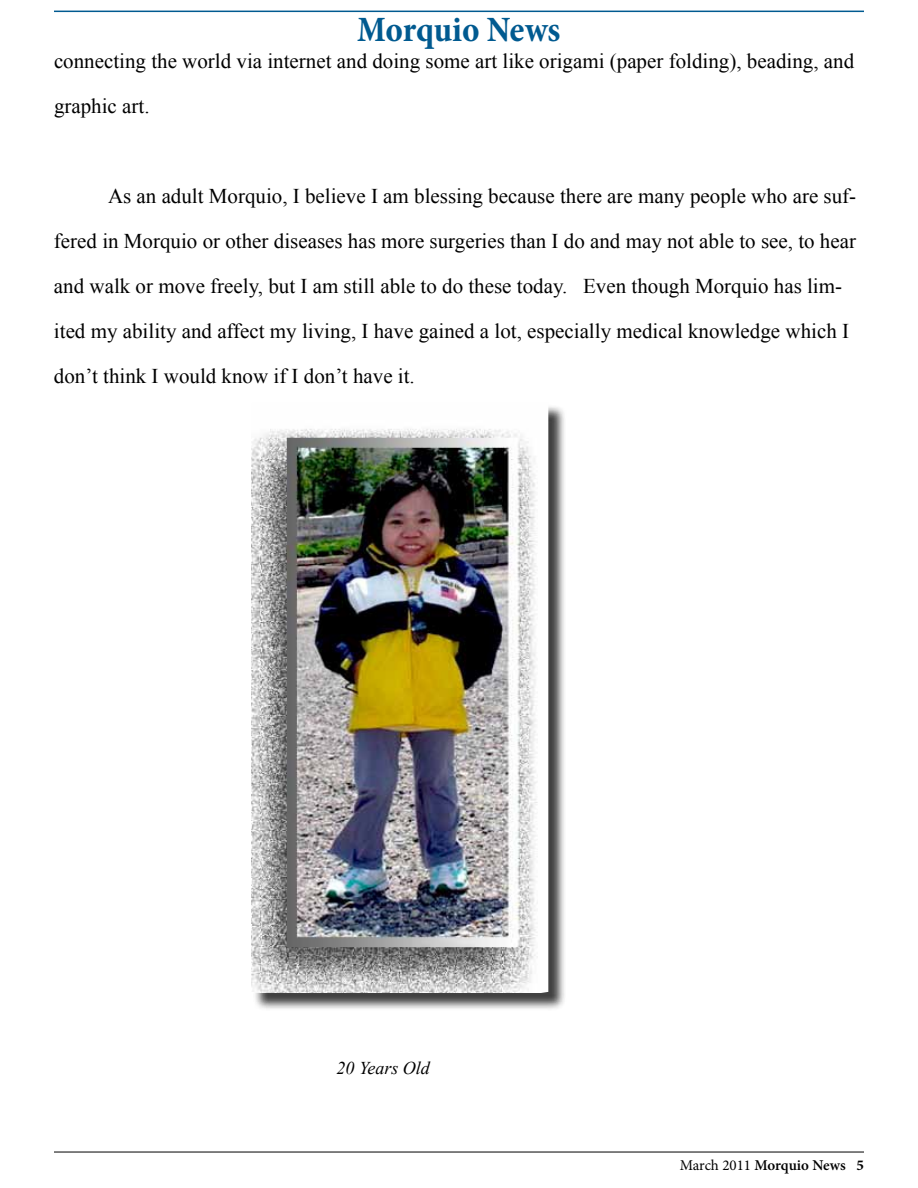
<style>
.page{position:relative;width:918px;height:1188px;background:#fff}
.page>*{position:absolute;margin:0;border:0;box-sizing:border-box;transform-origin:0 0}
.t1{font:700 condensed 36px "Minion Pro";letter-spacing:-.01em;color:#005a90}
.t2{font:21px/45px "Times New Roman";color:#000}
.t3{font:italic 18px "Times New Roman";color:#000}
.t4{font:600 15px "Minion Pro";letter-spacing:-.01em;color:#000}
.s1{font-weight:400}
.s2{font-weight:700}
</style>
<div class="page">
<div style="left:253px;top:404px;width:314px;height:608px;background:#000;opacity:.75"></div>
<img style="left:251px;top:404px;width:297px;height:589px">
<hr style="left:54px;top:1152px;width:810px;height:1px;background:#000">
<hr style="left:54px;top:11px;width:810px;height:1px;background:#005a90">
<h1 class="t1" style="left:357px;top:4px;width:205px">Morquio News</h1>
<p class="t2" style="left:54px;top:38px;width:802px">connecting the world via internet and doing some art like origami (paper folding), beading, and graphic art.</p>
<p class="t2" style="left:54px;top:173px;width:804px;text-indent:54px">As an adult Morquio, I believe I am blessing because there are many people who are suf&shy;fered in Morquio or other diseases has more surgeries than I do and may not able to see, to hear and walk or move freely, but I am still able to do these today. Even though Morquio has lim&shy;ited my ability and affect my living, I have gained a lot, especially medical knowledge which I don’t think I would know if I don’t have it.</p>
<p class="t3" style="left:337px;top:1056px;width:95px">20 Years Old</p>
<p class="t4" style="left:680px;top:1155px;width:186px"><span class="s1">March 2011</span> Morquio News <span class="s2">5</span></p>
</div>
